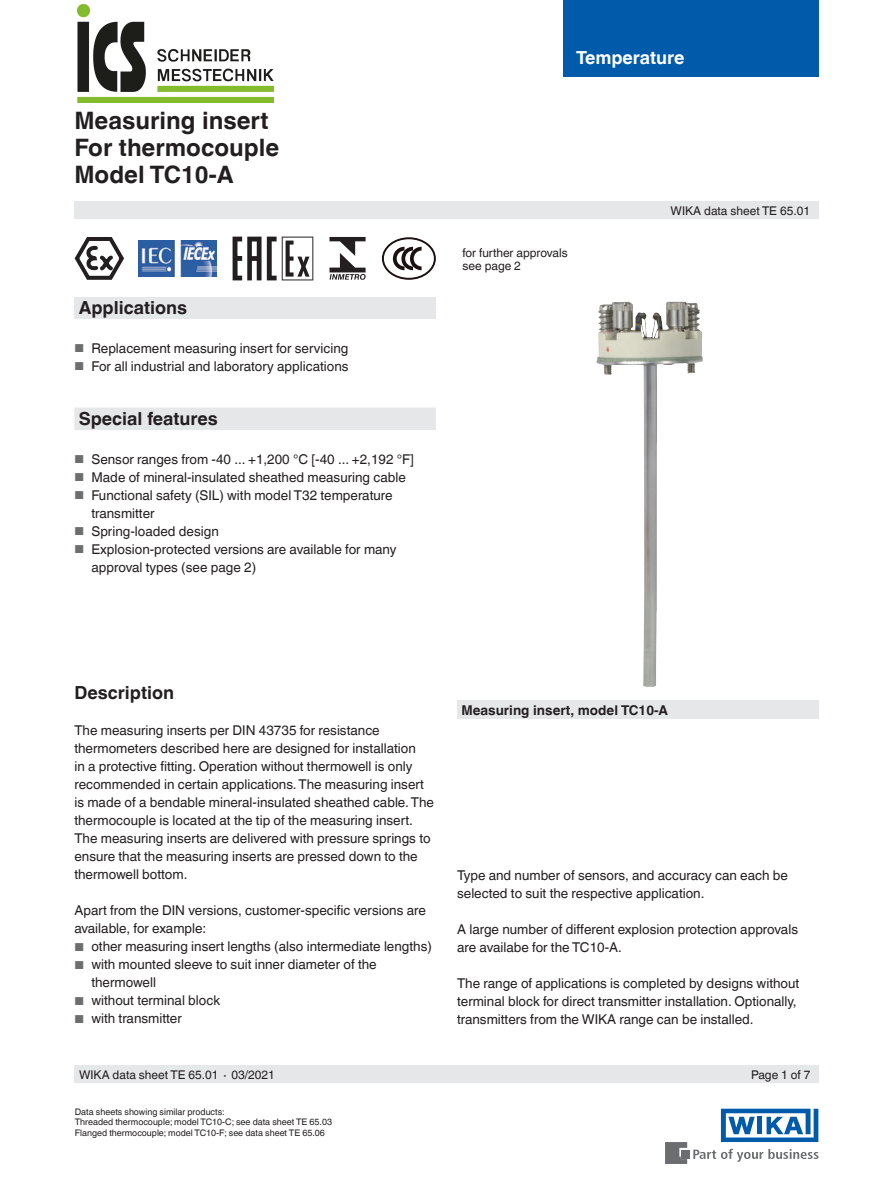
<style>
.page{position:relative;width:893px;height:1188px;background:#fff}
.page>*{position:absolute;margin:0;border:0;box-sizing:border-box;transform-origin:0 0}
.t1{font:700 24px/27px "Helvetica World";color:#231f20}
.t2{font:700 18px "Helvetica World";color:#231f20}
.t3{font:700 18px "Helvetica World";color:#fff}
.t4{font:13.5px/18px "Helvetica World";color:#231f20}
.t5{font:700 13.5px "Helvetica World";color:#231f20}
.t6{font:12px/13.5px "Helvetica World";color:#231f20}
.t7{font:9px/10.5px "Helvetica World";color:#231f20}
.s1{font-size:11.55px;color:#6c6d70}
</style>
<div class="page">
<div style="left:74px;top:297px;width:362px;height:22px;background:#e6e7e9"></div>
<div style="left:74px;top:202px;width:745px;height:17px;background:#e6e7e9"></div>
<div style="left:74px;top:1066px;width:745px;height:17px;background:#e6e7e9"></div>
<svg style="left:693px;top:1149px;width:126px;height:13px"></svg>
<div style="left:682px;top:1150px;width:8px;height:8px;background:#6c6d70"></div>
<svg style="left:665px;top:1142px;width:22px;height:22px"></svg>
<svg style="left:721px;top:1109px;width:97px;height:33px"></svg>
<div style="left:563px;top:0;width:256px;height:77px;background:#015aaa"></div>
<svg style="left:74px;top:237px;width:50px;height:43px"></svg>
<svg style="left:329px;top:237px;width:37px;height:43px"></svg>
<svg style="left:233px;top:237px;width:80px;height:43px"></svg>
<svg style="left:382px;top:237px;width:54px;height:43px"></svg>
<img style="left:138px;top:241px;width:78px;height:35px">
<div style="left:74px;top:408px;width:362px;height:22px;background:#e6e7e9"></div>
<div style="left:457px;top:701px;width:362px;height:18px;background:#e6e7e9"></div>
<img style="left:596px;top:301px;width:77px;height:73px">
<img style="left:77px;top:5px;width:196px;height:98px">
<h1 class="t1" style="left:74px;top:107px;width:206px">Measuring insert<br>For thermocouple<br>Model TC10-A</h1>
<h2 class="t2" style="left:79px;top:297px;width:110px">Applications</h2>
<p class="t4" style="left:74px;top:339px;width:275px"><span class="s1">■</span> Replacement measuring insert for servicing</p>
<p class="t4" style="left:74px;top:357px;width:276px"><span class="s1">■</span> For all industrial and laboratory applications</p>
<h2 class="t2" style="left:79px;top:408px;width:141px">Special features</h2>
<p class="t4" style="left:74px;top:450px;width:341px"><span class="s1">■</span> Sensor ranges from -40 ... +1,200 °C [-40 ... +2,192 °F]</p>
<p class="t4" style="left:74px;top:468px;width:333px"><span class="s1">■</span> Made of mineral-insulated sheathed measuring cable</p>
<p class="t4" style="left:91px;top:486px;width:303px;text-indent:-17px"><span class="s1">■</span> Functional safety (SIL) with model T32 temperature transmitter</p>
<p class="t4" style="left:74px;top:522px;width:146px"><span class="s1">■</span> Spring-loaded design</p>
<p class="t4" style="left:91px;top:540px;width:307px;text-indent:-17px"><span class="s1">■</span> Explosion-protected versions are available for many approval types (see page 2)</p>
<h2 class="t3" style="left:576px;top:47px;width:110px">Temperature</h2>
<p class="t6" style="left:462px;top:246px;width:107px">for further approvals see page 2</p>
<p class="t6" style="left:671px;top:204px;width:141px">WIKA data sheet TE 65.01</p>
<h2 class="t2" style="left:74px;top:683px;width:101px">Description</h2>
<p class="t4" style="left:74px;top:722px;width:361px">The measuring inserts per DIN 43735 for resistance thermometers described here are designed for installation<br>in a protective fitting. Operation without thermowell is only recommended in certain applications. The measuring insert is made of a bendable mineral-insulated sheathed cable. The thermocouple is located at the tip of the measuring insert.<br>The measuring inserts are delivered with pressure springs to ensure that the measuring inserts are pressed down to the thermowell bottom.</p>
<p class="t4" style="left:74px;top:902px;width:353px">Apart from the DIN versions, customer-specific versions are available, for example:</p>
<p class="t4" style="left:74px;top:938px;width:359px"><span class="s1">■</span> other measuring insert lengths (also intermediate lengths)</p>
<p class="t4" style="left:91px;top:956px;width:287px;text-indent:-17px"><span class="s1">■</span> with mounted sleeve to suit inner diameter of the thermowell</p>
<p class="t4" style="left:74px;top:992px;width:147px"><span class="s1">■</span> without terminal block</p>
<p class="t4" style="left:74px;top:1010px;width:109px"><span class="s1">■</span> with transmitter</p>
<p class="t5" style="left:461px;top:702px;width:208px">Measuring insert, model TC10-A</p>
<p class="t4" style="left:457px;top:866px;width:332px">Type and number of sensors, and accuracy can each be selected to suit the respective application.</p>
<p class="t4" style="left:457px;top:920px;width:342px">A large number of different explosion protection approvals are availabe for the TC10-A.</p>
<p class="t4" style="left:457px;top:974px;width:344px">The range of applications is completed by designs without terminal block for direct transmitter installation. Optionally, transmitters from the WIKA range can be installed.</p>
<p class="t6" style="left:79px;top:1068px;width:197px">WIKA data sheet TE 65.01 ∙ 03/2021</p>
<p class="t6" style="left:751px;top:1068px;width:61px">Page 1 of 7</p>
<p class="t7" style="left:75px;top:1107px;width:259px">Data sheets showing similar products:<br>Threaded thermocouple; model TC10-C; see data sheet TE 65.03<br>Flanged thermocouple; model TC10-F; see data sheet TE 65.06</p>
</div>
